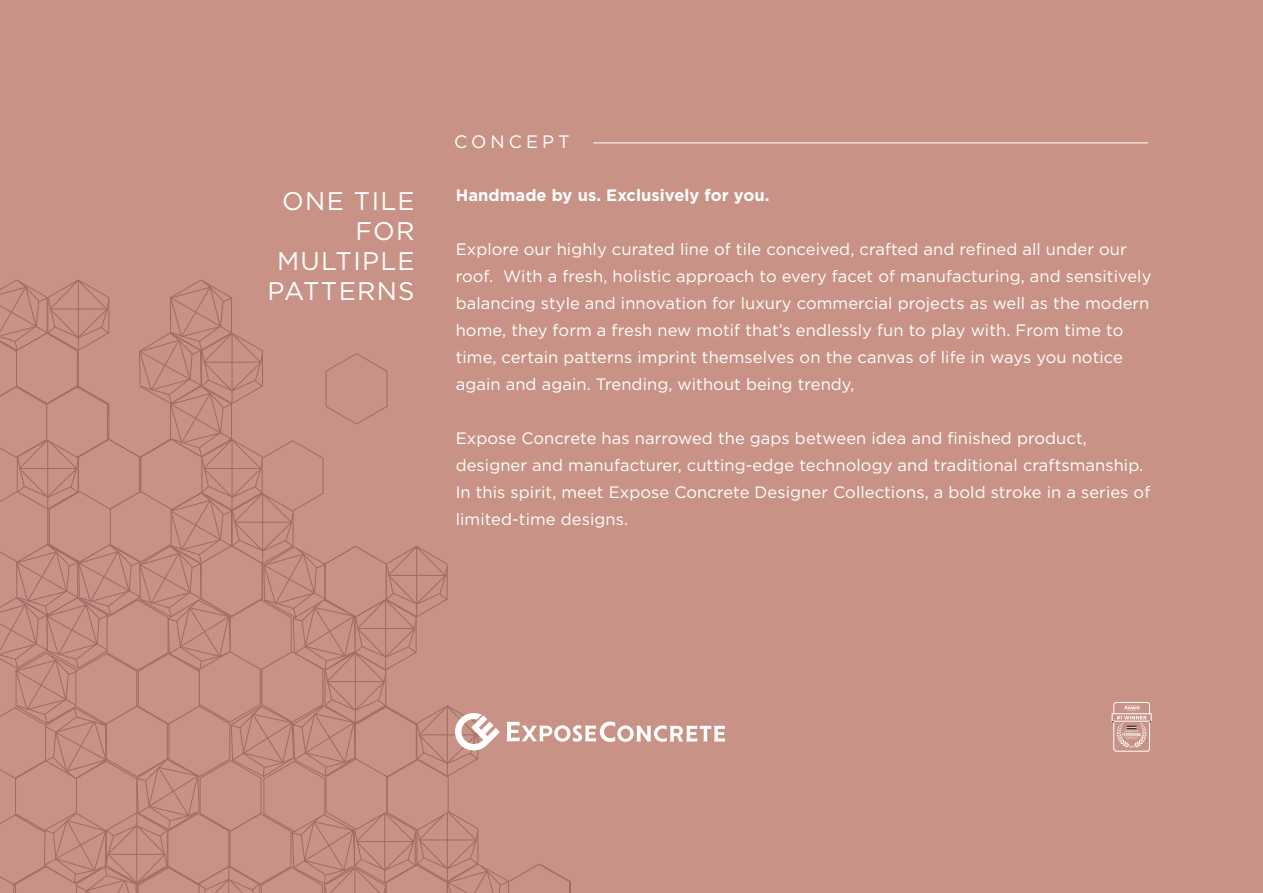
<style>
.page{position:relative;width:1263px;height:893px;background:#fff}
.page>*{position:absolute;margin:0;border:0;box-sizing:border-box;transform-origin:0 0}
.t1{font:25.5px "Gotham";letter-spacing:.05em;color:#fff}
.t2{font:18px "Gotham";letter-spacing:.22em;color:#fff}
.Paragraph_Style_1{font:16.5px/27px "Gotham";letter-spacing:.005em;color:#fff}
.Paragraph_Style_1-2{font:700 16.5px "Gotham";letter-spacing:.005em;color:#fff}
</style>
<div class="page">
<div style="left:1px;top:0;width:1262px;height:893px;background:#c89386"></div>
<svg style="left:1112px;top:702px;width:39px;height:49px"></svg>
<svg style="left:1px;top:280px;width:724px;height:613px"></svg>
<hr style="left:593px;top:143px;width:555px;height:1px;background:#fff">
<p class="t1" style="left:282px;top:184px;width:134px">ONE TILE</p>
<p class="t1" style="left:356px;top:214px;width:61px">FOR</p>
<p class="t1" style="left:277px;top:244px;width:139px">MULTIPLE</p>
<p class="t1" style="left:268px;top:274px;width:149px">PATTERNS</p>
<p class="t2" style="left:454px;top:130px;width:117px">CONCEPT</p>
<p class="Paragraph_Style_1-2" style="left:456px;top:184px;width:315px">Handmade by us. Exclusively for you.</p>
<p class="Paragraph_Style_1" style="left:456px;top:235px;width:697px">Explore our highly curated line of tile conceived, crafted and refined all under our roof. With a fresh, holistic approach to every facet of manufacturing, and sensitively balancing style and innovation for luxury commercial projects as well as the modern home, they form a fresh new motif that’s endlessly fun to play with. From time to time, certain patterns imprint themselves on the canvas of life in ways you notice again and again. Trending, without being trendy,</p>
<p class="Paragraph_Style_1" style="left:456px;top:424px;width:696px">Expose Concrete has narrowed the gaps between idea and finished product, designer and manufacturer, cutting-edge technology and traditional craftsmanship.<br>In this spirit, meet Expose Concrete Designer Collections, a bold stroke in a series of limited-time designs.</p>
</div>
